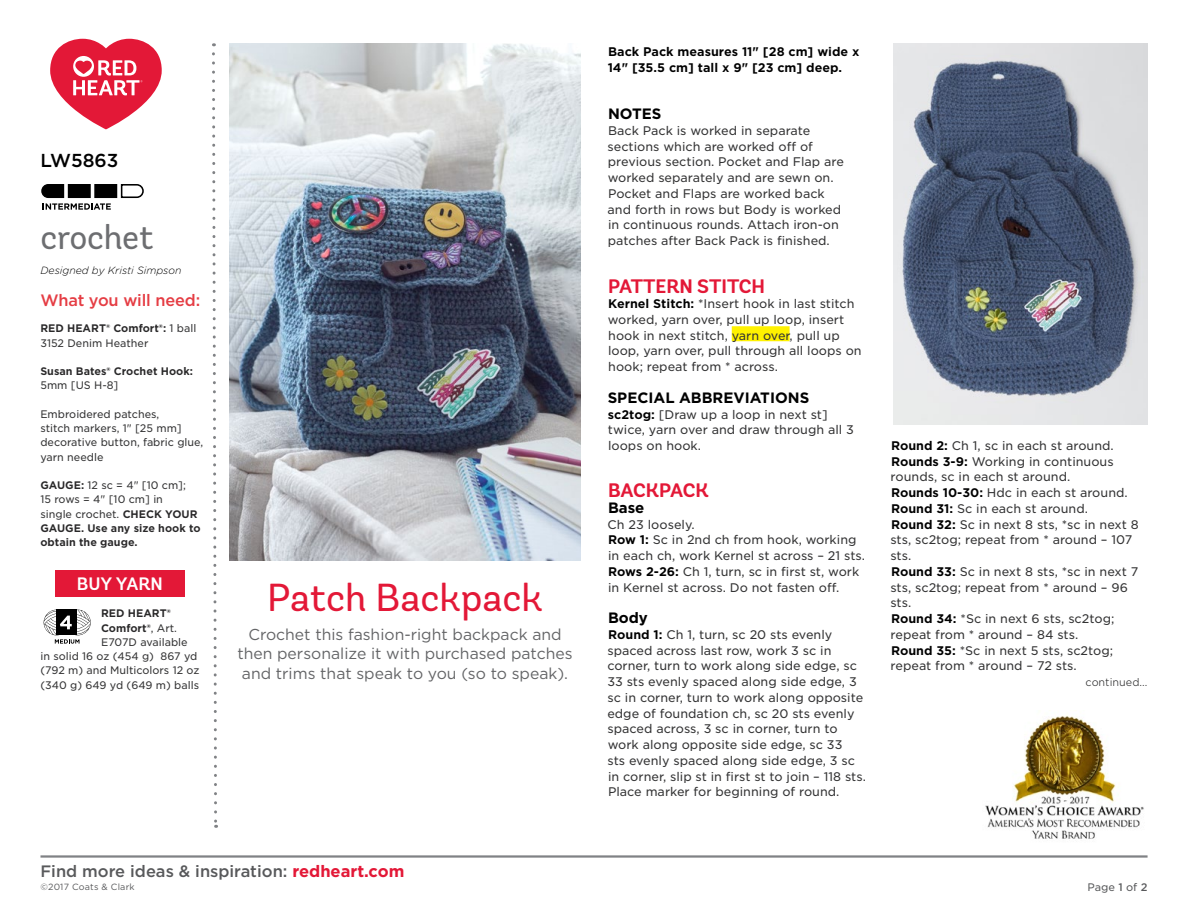
<style>
.page{position:relative;width:1188px;height:918px;background:#fff}
.page>*{position:absolute;margin:0;border:0;box-sizing:border-box;transform-origin:0 0}
.t1{font:39px "Andes Rounded";color:#e31837}
.t2{font:34.5px "Andes Rounded";letter-spacing:-.01em;color:#6d6e71}
.t3{font:700 19.5px "Andes Rounded";color:#e31837}
.t4{font:500 18.75px "Gotham";color:#000}
.t5{font:600 18px "Andes Rounded";color:#fff}
.t6{font:500 16.5px "Gotham";color:#58595b}
.t7{font:500 16.5px "Gotham";letter-spacing:-.01em;color:#e53d44}
.t8{font:15.75px/19.5px "Gotham";color:#636466;text-align:center}
.t9{font:700 15px "Gotham";color:#000}
.t10{font:12px/15.8px "Gotham S Sm";color:#333334}
.t11{font:700 12px/15.8px "Gotham S Sm";color:#000}
.t12{font:10.5px/14.2px "Gotham S Sm";color:#333334}
.t13{font:700 10.5px/14.2px "Gotham S Sm";color:#292829}
.t14{font:italic 300 10.5px "Gotham Rounded";color:#000}
.t15{font:300 10.5px "Gotham S Sm";color:#333334}
.t16{font:10.5px "Gotham S Sm";color:#58595b}
.t17{font:9px "Gotham";letter-spacing:.02em;color:#58595b}
.s1{font-weight:700;color:#292829}
.s2{font-weight:400;color:#333334}
.s3{font-weight:700;color:#000}
.s4{font-weight:700;color:#e31837}
.s5{font-weight:500}
</style>
<div class="page">
<hr style="left:40px;top:855px;width:1108px;height:3px;background:#808285">
<svg style="left:120px;top:184px;width:24px;height:14px"></svg>
<div style="left:94px;top:184px;width:23px;height:14px;background:#000"></div>
<svg style="left:41px;top:184px;width:70px;height:26px"></svg>
<svg style="left:212px;top:43px;width:6px;height:785px"></svg>
<div style="left:55px;top:570px;width:130px;height:26px;background:#e31837"></div>
<svg style="left:44px;top:609px;width:47px;height:35px"></svg>
<div style="left:732px;top:326px;width:58px;height:15px;background:#fff200"></div>
<img style="left:230px;top:43px;width:350px;height:517px">
<img style="left:985px;top:715px;width:159px;height:124px">
<svg style="left:50px;top:39px;width:112px;height:90px"></svg>
<img style="left:893px;top:43px;width:255px;height:382px">
<h3 class="t4" style="left:40px;top:148px;width:79px">LW5863</h3>
<h2 class="t2" style="left:40px;top:216px;width:115px">crochet</h2>
<p class="t14" style="left:40px;top:263px;width:143px">Designed by Kristi Simpson</p>
<h3 class="t7" style="left:40px;top:289px;width:161px">What you will need:</h3>
<p class="t12" style="left:40px;top:321px;width:157px"><span class="s1">RED HEART® Comfort®:</span> 1 ball<br>3152 Denim Heather</p>
<p class="t13" style="left:40px;top:364px;width:154px">Susan Bates® Crochet Hook:</p>
<p class="t12" style="left:40px;top:378px;width:80px">5mm [US H-8]</p>
<p class="t12" style="left:40px;top:407px;width:165px">Embroidered patches,<br>stitch markers, 1" [25 mm] decorative button, fabric glue, yarn needle</p>
<p class="t13" style="left:40px;top:478px;width:162px">GAUGE: <span class="s2">12 sc = 4" [10 cm];<br>15 rows = 4" [10 cm] in<br>single crochet.</span> CHECK YOUR<br>GAUGE. Use any size hook to obtain the gauge.</p>
<h3 class="t5" style="left:77px;top:572px;width:87px">BUY YARN</h3>
<p class="t13" style="left:101px;top:606px;width:71px">RED HEART®</p>
<p class="t13" style="left:101px;top:621px;width:77px">Comfort®<span class="s2">, Art.</span></p>
<p class="t12" style="left:101px;top:635px;width:88px">E707D available</p>
<p class="t12" style="left:40px;top:649px;width:159px">in solid 16 oz (454 g) 867 yd</p>
<p class="t12" style="left:40px;top:663px;width:161px">(792 m) and Multicolors 12 oz</p>
<p class="t12" style="left:40px;top:677px;width:160px">(340 g) 649 yd (649 m) balls</p>
<h1 class="t1" style="left:267px;top:574px;width:277px">Patch Backpack</h1>
<h3 class="t8" style="left:237px;top:624px;width:337px">Crochet this fashion-right backpack and then personalize it with purchased patches and trims that speak to you (so to speak).</h3>
<p class="t11" style="left:608px;top:44px;width:253px">Back Pack measures 11" [28 cm] wide x<br>14" [35.5 cm] tall x 9" [23 cm] deep.</p>
<p class="t9" style="left:608px;top:104px;width:55px">NOTES</p>
<p class="t10" style="left:608px;top:122px;width:238px">Back Pack is worked in separate sections which are worked off of previous section. Pocket and Flap are worked separately and are sewn on.<br>Pocket and Flaps are worked back and forth in rows but Body is worked in continuous rounds. Attach iron-on patches after Back Pack is finished.</p>
<h3 class="t3" style="left:608px;top:274px;width:159px">PATTERN STITCH</h3>
<p class="t10" style="left:608px;top:296px;width:256px"><span class="s3">Kernel Stitch:</span> *Insert hook in last stitch worked, yarn over, pull up loop, insert hook in next stitch, yarn over, pull up loop, yarn over, pull through all loops on hook; repeat from * across.</p>
<p class="t9" style="left:608px;top:387px;width:203px">SPECIAL ABBREVIATIONS</p>
<p class="t10" style="left:608px;top:406px;width:248px"><span class="s3">sc2tog:</span> [Draw up a loop in next st] twice, yarn over and draw through all 3 loops on hook.</p>
<h3 class="t3" style="left:608px;top:478px;width:102px">BACKPACK</h3>
<p class="t9" style="left:608px;top:498px;width:38px">Base</p>
<p class="t10" style="left:608px;top:516px;width:259px">Ch 23 loosely.<br><span class="s3">Row 1:</span> Sc in 2nd ch from hook, working in each ch, work Kernel st across – 21 sts.<br><span class="s3">Rows 2-26:</span> Ch 1, turn, sc in first st, work in Kernel st across. Do not fasten off.</p>
<p class="t9" style="left:608px;top:608px;width:41px">Body</p>
<p class="t10" style="left:607px;top:626px;width:260px"><span class="s3">Round 1:</span> Ch 1, turn, sc 20 sts evenly spaced across last row, work 3 sc in corner, turn to work along side edge, sc 33 sts evenly spaced along side edge, 3 sc in corner, turn to work along opposite edge of foundation ch, sc 20 sts evenly spaced across, 3 sc in corner, turn to work along opposite side edge, sc 33<br>sts evenly spaced along side edge, 3 sc in corner, slip st in first st to join – 118 sts.<br>Place marker for beginning of round.</p>
<p class="t10" style="left:890px;top:437px;width:250px"><span class="s3">Round 2:</span> Ch 1, sc in each st around.<br><span class="s3">Rounds 3-9:</span> Working in continuous rounds, sc in each st around.<br><span class="s3">Rounds 10-30:</span> Hdc in each st around.<br><span class="s3">Round 31:</span> Sc in each st around.<br><span class="s3">Round 32:</span> Sc in next 8 sts, *sc in next 8 sts, sc2tog; repeat from * around – 107 sts.<br><span class="s3">Round 33:</span> Sc in next 8 sts, *sc in next 7 sts, sc2tog; repeat from * around – 96 sts.<br><span class="s3">Round 34:</span> *Sc in next 6 sts, sc2tog; repeat from * around – 84 sts.<br><span class="s3">Round 35:</span> *Sc in next 5 sts, sc2tog; repeat from * around – 72 sts.</p>
<p class="t15" style="left:1086px;top:675px;width:63px">continued...</p>
<h3 class="t6" style="left:40px;top:860px;width:365px">Find more ideas &amp; inspiration: <span class="s4">redheart.com</span></h3>
<p class="t17" style="left:40px;top:882px;width:96px">©2017 Coats &amp; Clark</p>
<p class="t16" style="left:1087px;top:880px;width:62px">Page <span class="s5">1</span> of <span class="s5">2</span></p>
</div>
